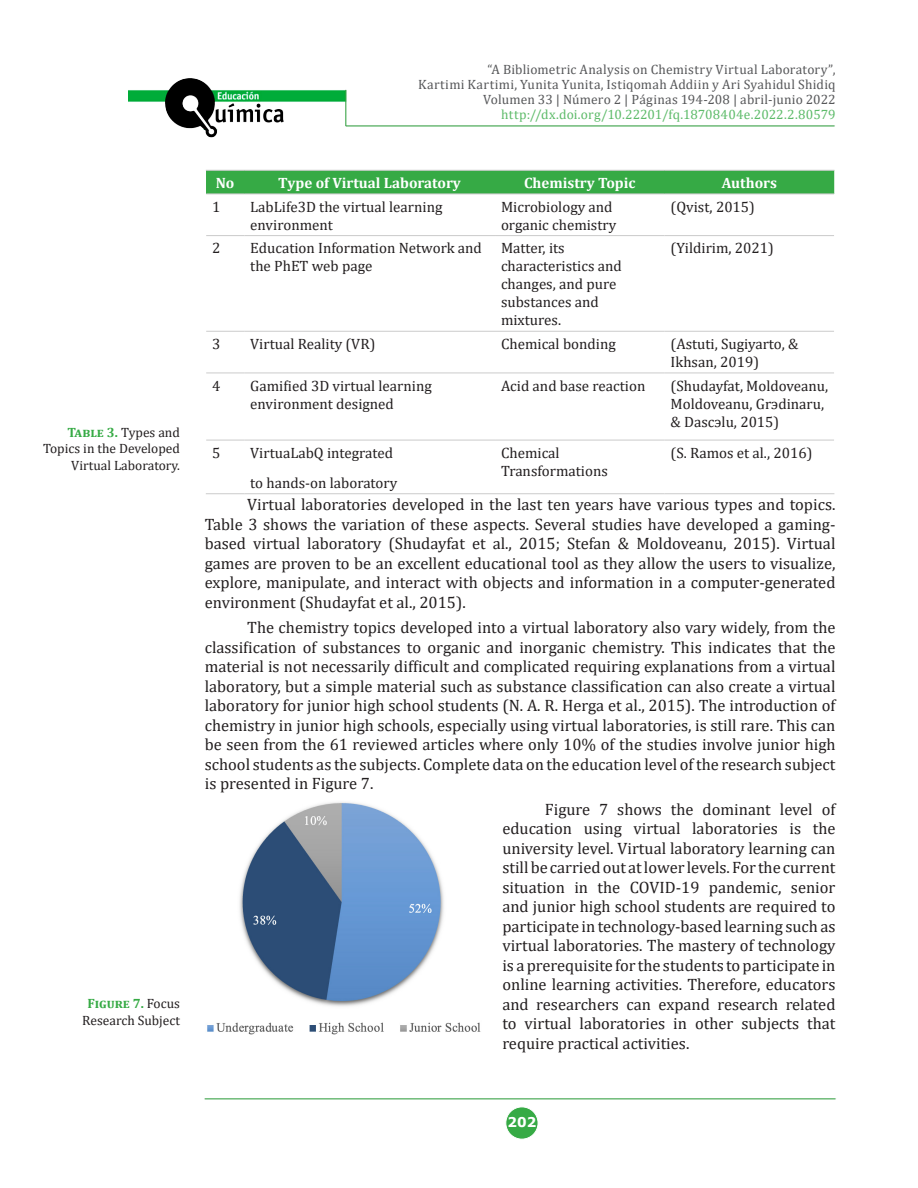
<style>
.page{position:relative;width:918px;height:1188px;background:#fff}
.page>*{position:absolute;margin:0;border:0;box-sizing:border-box;transform-origin:0 0}
.P-San{font:16.5px/19.5px "Cambria";color:#231f20;text-align:justify}
.TabIzq{font:15px/18px "Cambria";color:#231f20}
.TabCabeza{font:700 15px "Cambria";color:#fff}
.t1{font:13.5px/15px "Cambria";letter-spacing:.02em;color:#57585a;text-align:right}
.PieImg{font:13.5px/16.5px "Cambria";color:#231f20;text-align:right}
.t2{font:13.5px "Cambria";color:#5ebb6a}
.t3{font:700 13.5px "Verdana";color:#fff}
.s1{font-weight:700;color:#36aa45}
</style>
<div class="page">
<img style="left:128px;top:78px;width:217px;height:59px">
<hr style="left:345px;top:125px;width:491px;height:2px;background:#85c38d">
<hr style="left:346px;top:126px;width:489px;height:1px;background:#36aa45">
<hr style="left:345px;top:89px;width:2px;height:38px;background:#231f20;opacity:.44">
<hr style="left:346px;top:90px;width:1px;height:36px;background:#36aa45">
<div style="left:506px;top:1107px;width:32px;height:32px;background:#36aa45;border-radius:50%"></div>
<div style="left:505px;top:1107px;width:33px;height:33px;border:1px solid #fff;border-radius:50%"></div>
<hr style="left:204px;top:1098px;width:632px;height:2px;background:#76be7f">
<hr style="left:205px;top:1099px;width:631px;height:1px;background:#36aa45">
<div style="left:206px;top:171px;width:628px;height:23px;background:#36aa45"></div>
<hr style="left:206px;top:170px;width:38px;height:1px;background:#cbcbcb">
<hr style="left:244px;top:170px;width:251px;height:1px;background:#cbcbcb">
<hr style="left:495px;top:170px;width:170px;height:1px;background:#cbcbcb">
<hr style="left:665px;top:170px;width:169px;height:1px;background:#cbcbcb">
<hr style="left:206px;top:194px;width:38px;height:1px;background:#cbcbcb">
<hr style="left:244px;top:194px;width:251px;height:1px;background:#cbcbcb">
<hr style="left:495px;top:194px;width:170px;height:1px;background:#cbcbcb">
<hr style="left:665px;top:194px;width:169px;height:1px;background:#cbcbcb">
<hr style="left:206px;top:235px;width:38px;height:1px;background:#cbcbcb">
<hr style="left:244px;top:235px;width:251px;height:1px;background:#cbcbcb">
<hr style="left:495px;top:235px;width:170px;height:1px;background:#cbcbcb">
<hr style="left:665px;top:235px;width:169px;height:1px;background:#cbcbcb">
<hr style="left:206px;top:331px;width:38px;height:1px;background:#cbcbcb">
<hr style="left:244px;top:331px;width:251px;height:1px;background:#cbcbcb">
<hr style="left:495px;top:331px;width:170px;height:1px;background:#cbcbcb">
<hr style="left:665px;top:331px;width:169px;height:1px;background:#cbcbcb">
<hr style="left:206px;top:373px;width:38px;height:1px;background:#cbcbcb">
<hr style="left:244px;top:373px;width:251px;height:1px;background:#cbcbcb">
<hr style="left:495px;top:373px;width:170px;height:1px;background:#cbcbcb">
<hr style="left:665px;top:373px;width:169px;height:1px;background:#cbcbcb">
<hr style="left:206px;top:440px;width:38px;height:1px;background:#cbcbcb">
<hr style="left:244px;top:440px;width:251px;height:1px;background:#cbcbcb">
<hr style="left:495px;top:440px;width:170px;height:1px;background:#cbcbcb">
<hr style="left:665px;top:440px;width:169px;height:1px;background:#cbcbcb">
<hr style="left:206px;top:493px;width:38px;height:1px;background:#cbcbcb">
<hr style="left:244px;top:493px;width:251px;height:1px;background:#cbcbcb">
<hr style="left:495px;top:493px;width:170px;height:1px;background:#cbcbcb">
<hr style="left:665px;top:493px;width:169px;height:1px;background:#cbcbcb">
<img style="left:207px;top:802px;width:274px;height:232px">
<p class="PieImg" style="left:43px;top:424px;width:138px"><span class="s1">Table 3.</span> Types and<br>Topics in the Developed<br>Virtual Laboratory.</p>
<p class="PieImg" style="left:82px;top:995px;width:99px;text-align:center"><span class="s1">Figure 7.</span> Focus<br>Research Subject</p>
<p class="t1" style="left:418px;top:62px;width:419px">“A Bibliometric Analysis on Chemistry Virtual Laboratory”,<br>Kartimi Kartimi, Yunita Yunita, Istiqomah Addiin y Ari Syahidul Shidiq<br>Volumen 33 | Número 2 | Páginas 194-208 | abril-junio 2022</p>
<p class="t2" style="left:501px;top:106px;width:336px">http://dx.doi.org/10.22201/fq.18708404e.2022.2.80579</p>
<p class="TabCabeza" style="left:216px;top:172px;width:20px">No</p>
<p class="TabCabeza" style="left:278px;top:172px;width:184px">Type of Virtual Laboratory</p>
<p class="TabCabeza" style="left:524px;top:172px;width:113px">Chemistry Topic</p>
<p class="TabCabeza" style="left:722px;top:172px;width:57px">Authors</p>
<p class="TabIzq" style="left:212px;top:197px;width:10px">1</p>
<p class="TabIzq" style="left:250px;top:197px;width:194px">LabLife3D the virtual learning environment</p>
<p class="TabIzq" style="left:501px;top:197px;width:117px">Microbiology and organic chemistry</p>
<p class="TabIzq" style="left:671px;top:197px;width:86px">(Qvist, 2015)</p>
<p class="TabIzq" style="left:212px;top:239px;width:10px">2</p>
<p class="TabIzq" style="left:250px;top:239px;width:233px">Education Information Network and the PhET web page</p>
<p class="TabIzq" style="left:501px;top:239px;width:122px">Matter, its characteristics and changes, and pure substances and mixtures.</p>
<p class="TabIzq" style="left:671px;top:239px;width:105px">(Yildirim, 2021)</p>
<p class="TabIzq" style="left:212px;top:335px;width:10px">3</p>
<p class="TabIzq" style="left:250px;top:335px;width:127px">Virtual Reality (VR)</p>
<p class="TabIzq" style="left:501px;top:335px;width:116px">Chemical bonding</p>
<p class="TabIzq" style="left:671px;top:335px;width:129px">(Astuti, Sugiyarto, &amp;<br>Ikhsan, 2019)</p>
<p class="TabIzq" style="left:212px;top:376px;width:10px">4</p>
<p class="TabIzq" style="left:250px;top:376px;width:183px">Gamified 3D virtual learning environment designed</p>
<p class="TabIzq" style="left:501px;top:376px;width:146px">Acid and base reaction</p>
<p class="TabIzq" style="left:671px;top:376px;width:159px">(Shudayfat, Moldoveanu,<br>Moldoveanu, Grэdinaru, &amp; Dascэlu, 2015)</p>
<p class="TabIzq" style="left:212px;top:444px;width:10px">5</p>
<p class="TabIzq" style="left:250px;top:444px;width:144px">VirtuaLabQ integrated</p>
<p class="TabIzq" style="left:250px;top:474px;width:149px">to hands-on laboratory</p>
<p class="TabIzq" style="left:501px;top:444px;width:108px">Chemical<br>Transformations</p>
<p class="TabIzq" style="left:671px;top:444px;width:143px">(S. Ramos et al., 2016)</p>
<p class="P-San" style="left:205px;top:495px;width:632px;text-indent:43px">Virtual laboratories developed in the last ten years have various types and topics.<br>Table 3 shows the variation of these aspects. Several studies have developed a gaming&shy;based virtual laboratory (Shudayfat et al., 2015; Stefan &amp; Moldoveanu, 2015). Virtual games are proven to be an excellent educational tool as they allow the users to visualize, explore, manipulate, and interact with objects and information in a computer-generated environment (Shudayfat et al., 2015).</p>
<p class="P-San" style="left:205px;top:618px;width:632px;text-indent:43px">The chemistry topics developed into a virtual laboratory also vary widely, from the classification of substances to organic and inorganic chemistry. This indicates that the material is not necessarily difficult and complicated requiring explanations from a virtual laboratory, but a simple material such as substance classification can also create a virtual laboratory for junior high school students (N. A. R. Herga et al., 2015). The introduction of chemistry in junior high schools, especially using virtual laboratories, is still rare. This can be seen from the 61 reviewed articles where only 10% of the studies involve junior high school students as the subjects. Complete data on the education level of the research subject is presented in Figure 7.</p>
<p class="P-San" style="left:502px;top:799px;width:335px;text-indent:43px">Figure 7 shows the dominant level of education using virtual laboratories is the university level. Virtual laboratory learning can still be carried out at lower levels. For the current situation in the COVID-19 pandemic, senior and junior high school students are required to participate in technology-based learning such as virtual laboratories. The mastery of technology is a prerequisite for the students to participate in online learning activities. Therefore, educators and researchers can expand research related to virtual laboratories in other subjects that require practical activities.</p>
<p class="t3" style="left:508px;top:1113px;width:30px">202</p>
</div>
